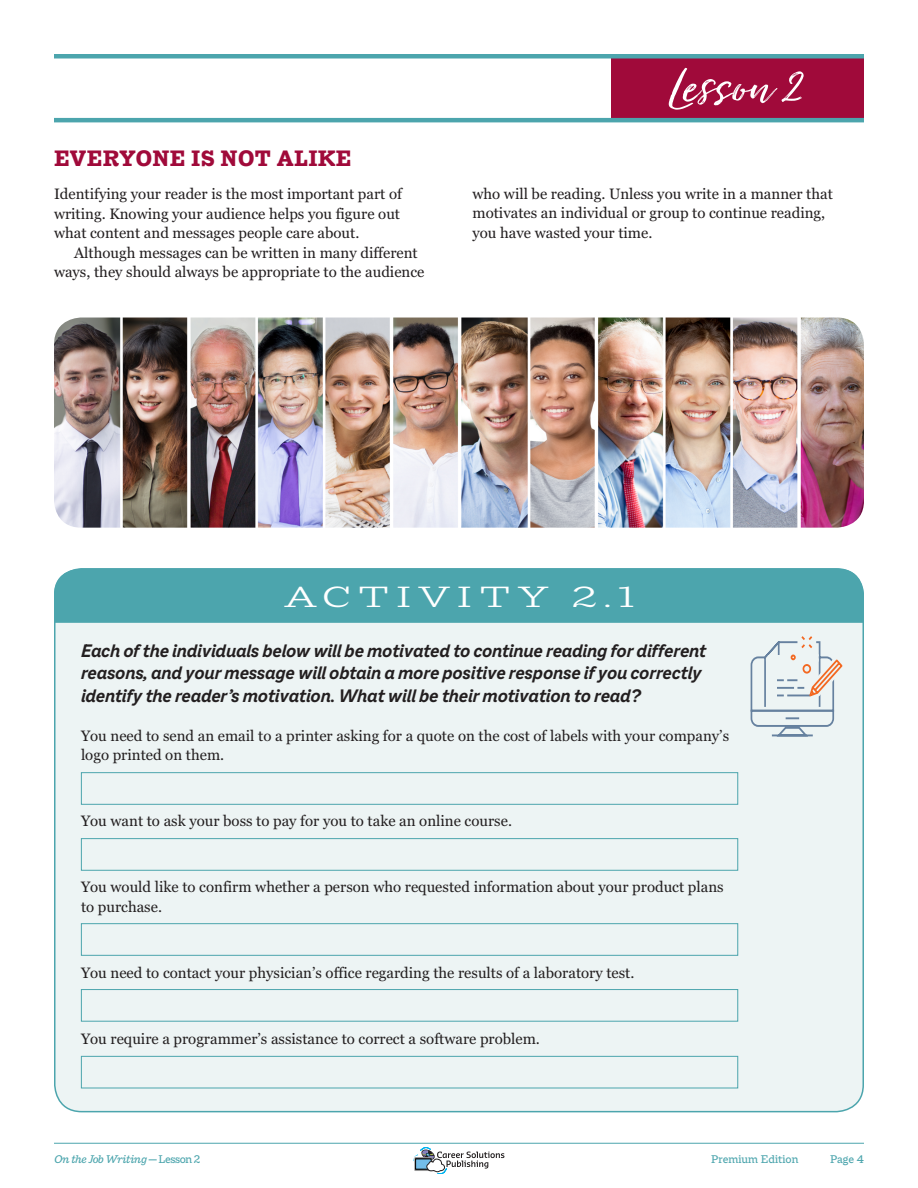
<style>
.page{position:relative;width:918px;height:1188px;background:#fff}
.page>*{position:absolute;margin:0;border:0;box-sizing:border-box;transform-origin:0 0}
.t1{font:60px "Just Lovely Slanted Wide";color:#fff}
.t2{font:300 31.5px "Macklin Slab";letter-spacing:.14em;color:#fff;scale:1.5 1}
.t3{font:800 24px "Macklin Slab";letter-spacing:.01em;color:#a00a3a}
.t4{font:italic 19.5px/22.5px "Macklin Sans Variable";letter-spacing:-.01em;color:#231f20}
.t5{font:15px/19.5px "Georgia";color:#231f20}
.t6{font:italic 500 12px "Macklin Slab";letter-spacing:-.045em;color:#4ca5ad}
.t7{font:500 12px "Macklin Slab";color:#4ca5ad}
.s1{font-style:normal}
</style>
<div class="page">
<hr style="left:54px;top:1143px;width:810px;height:1px;background:#4ca5ad">
<svg style="left:413px;top:1147px;width:91px;height:27px"></svg>
<div style="left:612px;top:56px;width:252px;height:64px;background:#a00a3a"></div>
<hr style="left:54px;top:54px;width:810px;height:4px;background:#4ca5ad">
<hr style="left:54px;top:118px;width:810px;height:4px;background:#4ca5ad">
<img style="left:54px;top:318px;width:810px;height:210px">
<div style="left:55px;top:569px;width:808px;height:543px;background:#edf4f4;border-radius:27px"></div>
<div style="left:54px;top:569px;width:810px;height:54px;background:#4ca5ad"></div>
<svg style="left:751px;top:636px;width:92px;height:100px"></svg>
<div style="left:81px;top:772px;width:657px;height:33px;border:1px solid #4ca5ad"></div>
<div style="left:81px;top:838px;width:657px;height:33px;border:1px solid #4ca5ad"></div>
<div style="left:81px;top:923px;width:657px;height:33px;border:1px solid #4ca5ad"></div>
<div style="left:81px;top:989px;width:657px;height:33px;border:1px solid #4ca5ad"></div>
<div style="left:81px;top:1056px;width:657px;height:32px;border:1px solid #4ca5ad"></div>
<h3 class="t3" style="left:54px;top:145px;width:299px">EVERYONE IS NOT ALIKE</h3>
<p class="t5" style="left:54px;top:184px;width:349px">Identifying your reader is the most important part of writing. Knowing your audience helps you figure out what content and messages people care about.</p>
<p class="t5" style="left:54px;top:243px;width:372px;text-indent:20px">Although messages can be written in many different ways, they should always be appropriate to the audience</p>
<h1 class="t1" style="left:668px;top:50px;width:135px">Lesson 2</h1>
<p class="t5" style="left:472px;top:184px;width:362px">who will be reading. Unless you write in a manner that motivates an individual or group to continue reading, you have wasted your time.</p>
<h2 class="t2" style="left:284px;top:579px;width:235px">ACTIVITY 2.1</h2>
<h3 class="t4" style="left:81px;top:639px;width:627px">Each of the individuals below will be motivated to continue reading for different reasons, and your message will obtain a more positive response if you correctly identify the reader’s motivation. What will be their motivation to read?</h3>
<p class="t5" style="left:81px;top:726px;width:650px">You need to send an email to a printer asking for a quote on the cost of labels with your company’s logo printed on them.</p>
<p class="t5" style="left:81px;top:811px;width:433px">You want to ask your boss to pay for you to take an online course.</p>
<p class="t5" style="left:81px;top:877px;width:644px">You would like to confirm whether a person who requested information about your product plans to purchase.</p>
<p class="t5" style="left:81px;top:963px;width:555px">You need to contact your physician’s office regarding the results of a laboratory test.</p>
<p class="t5" style="left:81px;top:1029px;width:461px">You require a programmer’s assistance to correct a software problem.</p>
<p class="t6" style="left:54px;top:1152px;width:148px">On the Job Writing <span class="s1">— Lesson 2</span></p>
<p class="t7" style="left:711px;top:1152px;width:89px">Premium Edition</p>
<p class="t7" style="left:830px;top:1152px;width:35px">Page 4</p>
</div>
